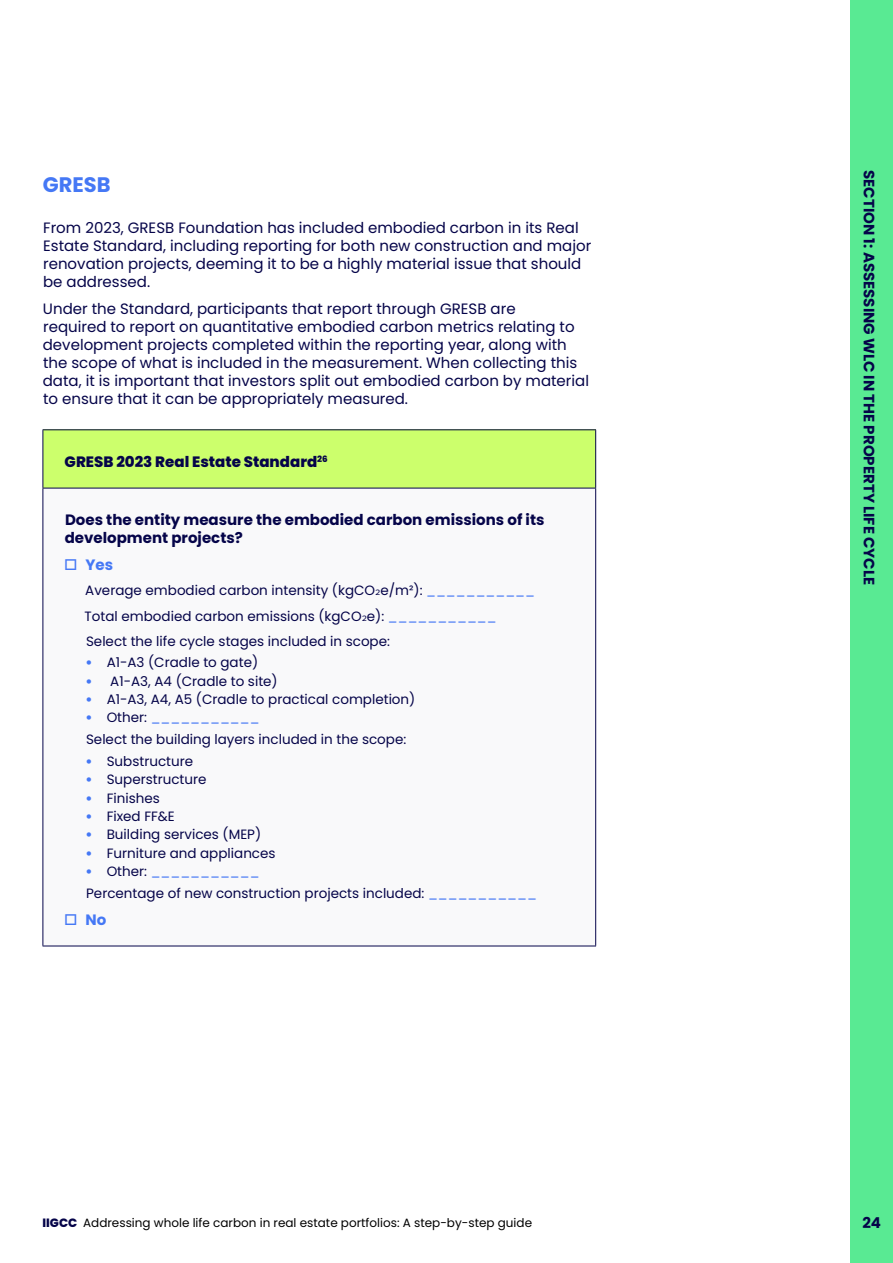
<style>
.page{position:relative;width:893px;height:1263px;background:#fff}
.page>*{position:absolute;margin:0;border:0;box-sizing:border-box;transform-origin:0 0}
.t1{font:700 21px "Poppins";color:#4578f5}
.t2{font:15px/18px "Poppins";color:#050449}
.t3{font:700 15px/18px "Poppins";color:#050449}
.t4{font:800 15px "Poppins";color:#050449}
.t5{font:700 15px "Poppins";color:#4578f5}
.t6{font:13.5px/25.2px "Poppins";color:#050449}
.t7{font:12px "Poppins";color:#000}
.s1{font-family:"Proxima Nova"}
.s2{color:#4578f5}
.s3{font-weight:800;color:#4578f5}
.s4{font-weight:800;color:#050449}
</style>
<div class="page">
<div style="left:43px;top:430px;width:553px;height:58px;background:#ccff6c"></div>
<div style="left:43px;top:488px;width:553px;height:458px;background:#f9f9fa"></div>
<hr style="left:43px;top:429px;width:553px;height:1px;background:#050449">
<hr style="left:43px;top:430px;width:1px;height:58px;background:#050449">
<hr style="left:595px;top:430px;width:1px;height:58px;background:#050449">
<hr style="left:43px;top:488px;width:553px;height:1px;background:#050449">
<hr style="left:43px;top:488px;width:1px;height:458px;background:#050449">
<hr style="left:595px;top:488px;width:1px;height:458px;background:#050449">
<hr style="left:43px;top:946px;width:553px;height:1px;background:#050449">
<div style="left:850px;top:0;width:43px;height:1263px;background:#59ea93"></div>
<h1 class="t1" style="left:43px;top:173px;width:69px">GRESB</h1>
<p class="t2" style="left:43px;top:218px;width:550px">From 2023, GRESB Foundation has included embodied carbon in its Real Estate Standard, including reporting for both new construction and major renovation projects, deeming it to be a highly material issue that should be addressed.</p>
<p class="t2" style="left:43px;top:299px;width:548px">Under the Standard, participants that report through GRESB are<br>required to report on quantitative embodied carbon metrics relating to development projects completed within the reporting year, along with the scope of what is included in the measurement. When collecting this data, it is important that investors split out embodied carbon by material to ensure that it can be appropriately measured.</p>
<p class="t4" style="left:65px;top:453px;width:265px">GRESB 2023 Real Estate Standard<sup>26</sup></p>
<p class="t3" style="left:65px;top:511px;width:481px">Does the entity measure the embodied carbon emissions of its development projects?</p>
<p class="t5" style="left:85px;top:556px;width:29px">Yes</p>
<p class="t6" style="left:85px;top:578px;width:452px">Average embodied carbon intensity (kgCO<span class="s1">2</span>e/m²): <span class="s2">___________<br></span>Total embodied carbon emissions (kgCO<span class="s1">2</span>e): <span class="s2">___________<br></span>Select the life cycle stages included in scope:</p>
<p class="t6" style="left:85px;top:650px;width:174px"><span class="s3">•</span> A1-A3 (Cradle to gate)</p>
<p class="t6" style="left:85px;top:668px;width:194px"><span class="s3">•</span> A1-A3, A4 (Cradle to site)</p>
<p class="t6" style="left:85px;top:687px;width:331px"><span class="s3">•</span> A1-A3, A4, A5 (Cradle to practical completion)</p>
<p class="t6" style="left:85px;top:707px;width:322px;line-height:21.8px"><span class="s3">•</span> Other: <span class="s2">___________<br></span>Select the building layers included in the scope:</p>
<p class="t6" style="left:85px;top:749px;width:109px"><span class="s3">•</span> Substructure</p>
<p class="t6" style="left:85px;top:767px;width:123px"><span class="s3">•</span> Superstructure</p>
<p class="t6" style="left:85px;top:785px;width:76px"><span class="s3">•</span> Finishes</p>
<p class="t6" style="left:85px;top:804px;width:91px"><span class="s3">•</span> Fixed FF&amp;E</p>
<p class="t6" style="left:85px;top:822px;width:177px"><span class="s3">•</span> Building services (MEP)</p>
<p class="t6" style="left:85px;top:840px;width:192px"><span class="s3">•</span> Furniture and appliances</p>
<p class="t6" style="left:85px;top:860px;width:453px;line-height:21.8px"><span class="s3">•</span> Other: <span class="s2">___________<br></span>Percentage of new construction projects included: <span class="s2">___________</span></p>
<p class="t5" style="left:85px;top:911px;width:22px">No</p>
<p class="t3" style="left:878px;top:170px;width:416px;rotate:90deg">SECTION 1: ASSESSING WLC IN THE PROPERTY LIFE CYCLE</p>
<p class="t7" style="left:43px;top:1215px;width:491px"><span class="s4">IIGCC</span> Addressing whole life carbon in real estate portfolios: A step-by-step guide</p>
<p class="t3" style="left:862px;top:1214px;width:20px">24</p>
</div>
